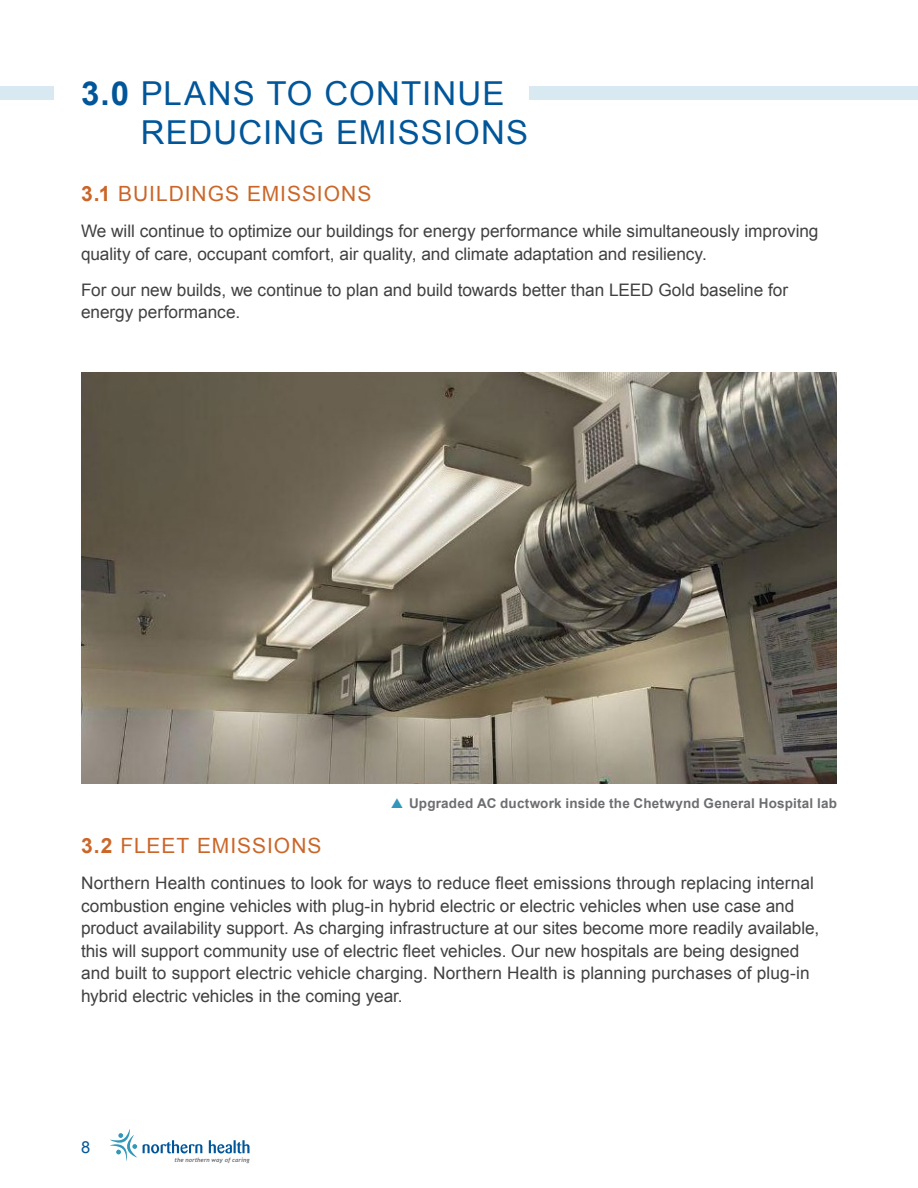
<style>
.page{position:relative;width:918px;height:1188px;background:#fff}
.page>*{position:absolute;margin:0;border:0;box-sizing:border-box;transform-origin:0 0}
.t1{font:33px/39px "Arial";letter-spacing:.035em;color:#005699}
.t2{font:21px "Arial";letter-spacing:.045em;color:#cb6628}
.t3{font:17.25px/22.5px "Arial";color:#414042}
.t4{font:16.5px "Arial";color:#005699}
.t5{font:700 13.5px "Arial";letter-spacing:.015em;color:#6d6e71}
.t6{font:italic 700 5.85px "Trebuchet";color:#6d6e71}
.s1{font-weight:700}
</style>
<div class="page">
<svg style="left:143px;top:1140px;width:59px;height:13px"></svg>
<svg style="left:209px;top:1140px;width:41px;height:13px"></svg>
<svg style="left:110px;top:1129px;width:27px;height:32px"></svg>
<img style="left:81px;top:372px;width:756px;height:412px">
<div style="left:530px;top:86px;width:388px;height:14px;background:#d9e9f1"></div>
<div style="left:0;top:86px;width:54px;height:14px;background:#d9e9f1"></div>
<h1 class="t1" style="left:141px;top:74px;width:389px;text-indent:-60px"><span class="s1">3.0</span> PLANS TO CONTINUE<br>REDUCING EMISSIONS</h1>
<p class="t2" style="left:81px;top:180px;width:292px"><span class="s1">3.1</span> BUILDINGS EMISSIONS</p>
<p class="t3" style="left:81px;top:220px;width:739px">We will continue to optimize our buildings for energy performance while simultaneously improving quality of care, occupant comfort, air quality, and climate adaptation and resiliency.</p>
<p class="t3" style="left:81px;top:279px;width:709px">For our new builds, we continue to plan and build towards better than LEED Gold baseline for energy performance.</p>
<p class="t5" style="left:409px;top:794px;width:429px">Upgraded AC ductwork inside the Chetwynd General Hospital lab</p>
<p class="t2" style="left:81px;top:832px;width:242px"><span class="s1">3.2</span> FLEET EMISSIONS</p>
<p class="t3" style="left:81px;top:872px;width:740px">Northern Health continues to look for ways to reduce fleet emissions through replacing internal combustion engine vehicles with plug-in hybrid electric or electric vehicles when use case and product availability support. As charging infrastructure at our sites become more readily available, this will support community use of electric fleet vehicles. Our new hospitals are being designed and built to support electric vehicle charging. Northern Health is planning purchases of plug-in hybrid electric vehicles in the coming year.</p>
<p class="t4" style="left:81px;top:1137px;width:11px">8</p>
<p class="t6" style="left:174px;top:1156px;width:77px">the northern way of caring</p>
</div>
